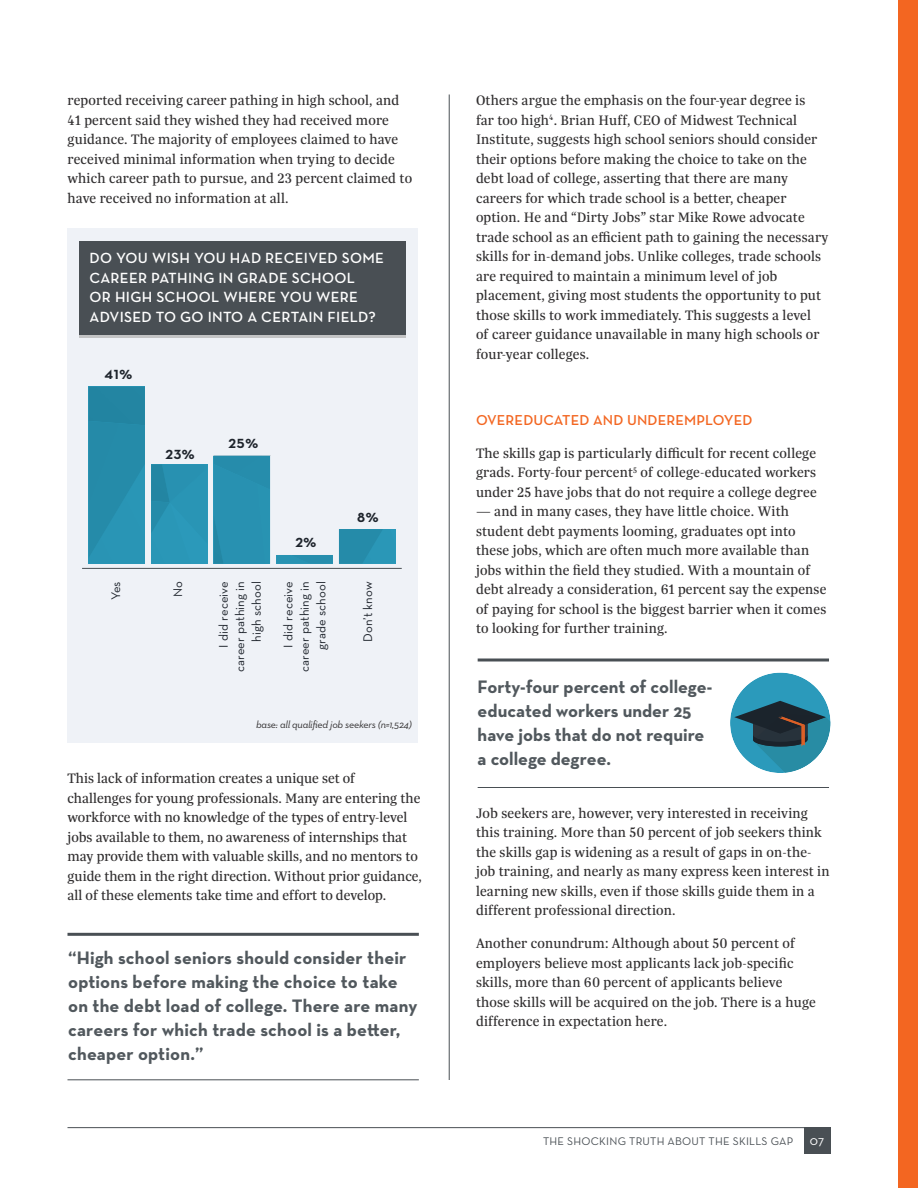
<style>
.page{position:relative;width:918px;height:1188px;background:#fff}
.page>*{position:absolute;margin:0;border:0;box-sizing:border-box;transform-origin:0 0}
.t1{font:700 18.3px/24px "Neutraface Text";letter-spacing:.005em;color:#51585d}
.t2{font:600 15px/19.5px "Neutraface Text";letter-spacing:.02em;color:#fff}
.t3{font:14.7px/19.5px "Trola";letter-spacing:.01em;color:#312f30}
.t4{font:600 14.7px "Neutraface Text";letter-spacing:.01em;color:#f36621}
.t5{font:700 13.5px "Neutraface Text";color:#1e242c}
.t6{font:12.75px/16.5px "Neutraface Text";letter-spacing:.01em;color:#1e242c;text-align:right}
.t7{font:11.25px "Neutraface Text";letter-spacing:.02em;color:#494f54}
.t8{font:italic 10.5px "Neutraface Text";letter-spacing:-.02em;color:#312f30}
.s1{font-size:13.5px;color:#fff}
</style>
<div class="page">
<div style="left:899px;top:0;width:19px;height:1188px;background:#f36621"></div>
<div style="left:804px;top:1127px;width:27px;height:27px;background:#494f54"></div>
<hr style="left:68px;top:1127px;width:762px;height:1px;background:#494f54">
<hr style="left:449px;top:95px;width:1px;height:985px;background:#494f54">
<div style="left:68px;top:228px;width:350px;height:515px;background:#eff2f7"></div>
<div style="left:79px;top:245px;width:326px;height:93px;background:#c3c4c5"></div>
<div style="left:79px;top:242px;width:326px;height:93px;background:#494f54"></div>
<hr style="left:82px;top:568px;width:320px;height:1px;background:#494f54">
<svg style="left:478px;top:658px;width:351px;height:4px"></svg>
<hr style="left:478px;top:787px;width:351px;height:1px;background:#494f54">
<hr style="left:67px;top:933px;width:352px;height:3px;background:#494f54">
<hr style="left:67px;top:1080px;width:352px;height:1px;background:#494f54">
<div style="left:730px;top:673px;width:101px;height:100px;background:#2b9abb;border-radius:50%"></div>
<svg style="left:734px;top:701px;width:97px;height:72px"></svg>
<img style="left:89px;top:558px;width:56px;height:6px">
<div style="left:89px;top:387px;width:56px;height:34px;background:#2385a2"></div>
<img style="left:89px;top:421px;width:56px;height:137px">
<img style="left:170px;top:464px;width:37px;height:38px">
<img style="left:191px;top:502px;width:16px;height:62px">
<div style="left:151px;top:502px;width:40px;height:62px;background:#2a97b7"></div>
<img style="left:151px;top:464px;width:19px;height:69px">
<img style="left:214px;top:456px;width:56px;height:8px">
<div style="left:214px;top:464px;width:56px;height:100px;background:#2891b1"></div>
<img style="left:214px;top:515px;width:10px;height:49px">
<img style="left:383px;top:529px;width:12px;height:35px">
<img style="left:339px;top:529px;width:44px;height:35px">
<img style="left:310px;top:555px;width:23px;height:9px">
<img style="left:276px;top:555px;width:34px;height:9px">
<p class="t3" style="left:68px;top:90px;width:346px">reported receiving career pathing in high school, and 41 percent said they wished they had received more guidance. The majority of employees claimed to have received minimal information when trying to decide which career path to pursue, and 23 percent claimed to have received no information at all.</p>
<p class="t2" style="left:90px;top:248px;width:296px">DO YOU WISH YOU HAD RECEIVED SOME<br>CAREER PATHING IN GRADE SCHOOL<br>OR HIGH SCHOOL WHERE YOU WERE<br>ADVISED TO GO INTO A CERTAIN FIELD?</p>
<p class="t5" style="left:105px;top:366px;width:29px">41%</p>
<p class="t5" style="left:166px;top:445px;width:31px">23%</p>
<p class="t5" style="left:229px;top:434px;width:31px">25%</p>
<p class="t5" style="left:295px;top:534px;width:23px">2%</p>
<p class="t5" style="left:357px;top:509px;width:23px">8%</p>
<p class="t6" style="left:108px;top:600px;width:20px;rotate:-90deg">YES</p>
<p class="t6" style="left:169px;top:597px;width:17px;rotate:-90deg">NO</p>
<p class="t6" style="left:215px;top:672px;width:92px;rotate:-90deg">I DID RECEIVE<br>CAREER PATHING IN<br>HIGH SCHOOL</p>
<p class="t6" style="left:280px;top:672px;width:92px;rotate:-90deg">I DID RECEIVE<br>CAREER PATHING IN<br>GRADE SCHOOL</p>
<p class="t6" style="left:359px;top:642px;width:62px;rotate:-90deg">DON’T KNOW</p>
<p class="t8" style="left:256px;top:718px;width:157px">base: all qualified job seekers (n=1,524)</p>
<p class="t3" style="left:68px;top:768px;width:356px">This lack of information creates a unique set of challenges for young professionals. Many are entering the workforce with no knowledge of the types of entry-level jobs available to them, no awareness of internships that may provide them with valuable skills, and no mentors to guide them in the right direction. Without prior guidance, all of these elements take time and effort to develop.</p>
<p class="t1" style="left:68px;top:946px;width:351px">“High school seniors should consider their options before making the choice to take on the debt load of college. There are many careers for which trade school is a better, cheaper option.”</p>
<p class="t3" style="left:476px;top:90px;width:354px">Others argue the emphasis on the four-year degree is<br>far too high<sup>4</sup>. Brian Huff, CEO of Midwest Technical Institute, suggests high school seniors should consider their options before making the choice to take on the debt load of college, asserting that there are many careers for which trade school is a better, cheaper option. He and “Dirty Jobs” star Mike Rowe advocate trade school as an efficient path to gaining the necessary skills for in-demand jobs. Unlike colleges, trade schools are required to maintain a minimum level of job placement, giving most students the opportunity to put those skills to work immediately. This suggests a level<br>of career guidance unavailable in many high schools or four-year colleges.</p>
<p class="t4" style="left:476px;top:411px;width:278px">OVEREDUCATED AND UNDEREMPLOYED</p>
<p class="t3" style="left:476px;top:443px;width:342px;text-align:justify">The skills gap is particularly difficult for recent college grads. Forty-four percent<sup>5</sup> of college-educated workers under 25 have jobs that do not require a college degree</p>
<p class="t3" style="left:476px;top:501px;width:352px">— and in many cases, they have little choice. With student debt payments looming, graduates opt into these jobs, which are often much more available than jobs within the field they studied. With a mountain of debt already a consideration, 61 percent say the expense of paying for school is the biggest barrier when it comes to looking for further training.</p>
<p class="t1" style="left:478px;top:675px;width:236px">Forty-four percent of college&shy;educated workers under 25 have jobs that do not require a college degree.</p>
<p class="t3" style="left:476px;top:803px;width:355px">Job seekers are, however, very interested in receiving this training. More than 50 percent of job seekers think the skills gap is widening as a result of gaps in on-the&shy;job training, and nearly as many express keen interest in learning new skills, even if those skills guide them in a different professional direction.</p>
<p class="t3" style="left:476px;top:933px;width:341px">Another conundrum: Although about 50 percent of employers believe most applicants lack job-specific skills, more than 60 percent of applicants believe those skills will be acquired on the job. There is a huge difference in expectation here.</p>
<p class="t7" style="left:543px;top:1134px;width:282px">THE SHOCKING TRUTH ABOUT THE SKILLS GAP <span class="s1">07</span></p>
</div>
